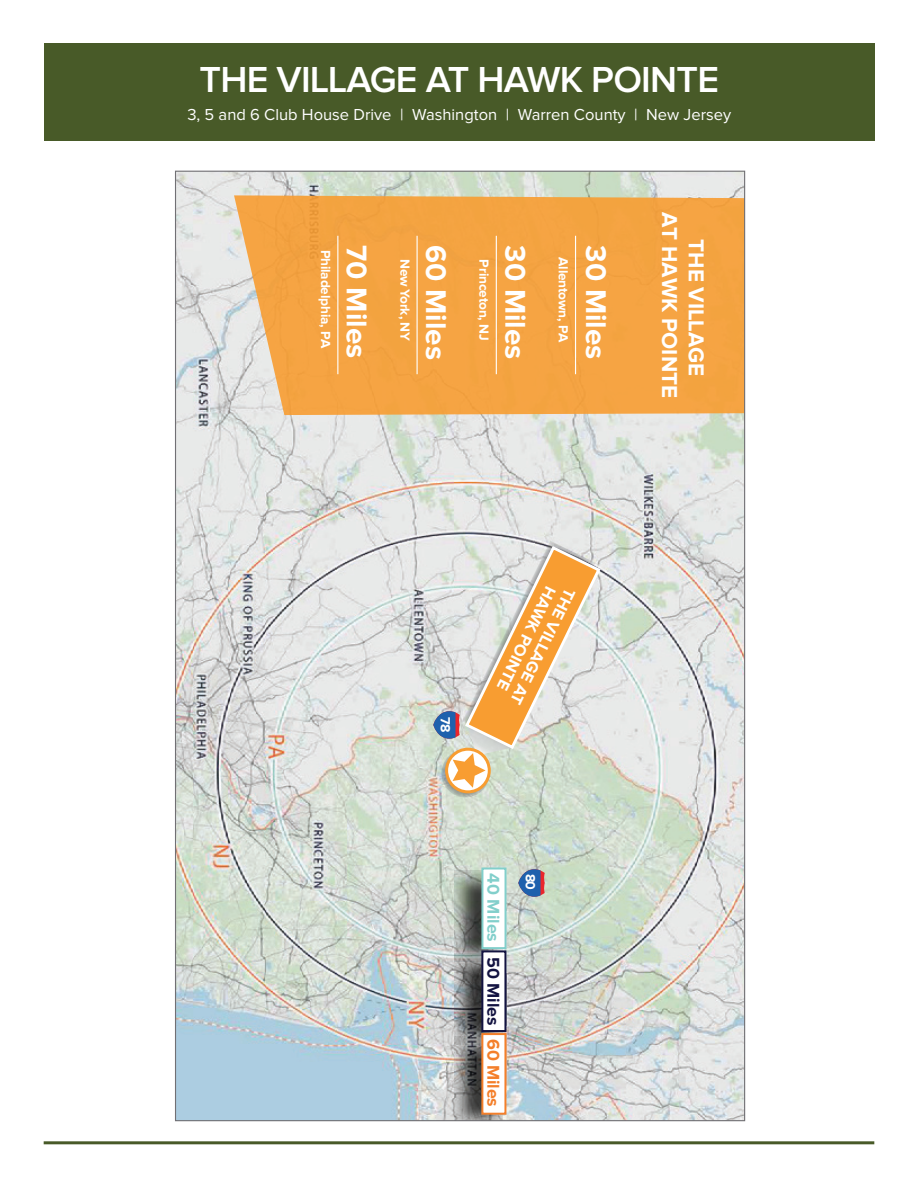
<style>
.page{position:relative;width:918px;height:1188px;background:#fff}
.page>*{position:absolute;margin:0;border:0;box-sizing:border-box;transform-origin:0 0}
.t1{font:600 37.5px "Proxima Nova";letter-spacing:-.02em;color:#fff}
.t2{font:700 29.55px "Proxima Nova";color:#fff}
.t3{font:700 22.35px/26.8px "Proxima Nova";color:#fff;text-align:center}
.t4{font:700 17.7px "Proxima Nova";color:#82cfcb}
.t5{font:700 16.8px "Proxima Nova";color:#fff}
.t6{font:16.5px "Proxima Nova";color:#fff}
.t7{font:700 13.95px "Proxima Nova";color:#fff}
.t8{font:700 13.65px "Proxima Nova";letter-spacing:-.01em;color:#fff}
.s1{color:#131341}
.s2{color:#f47f2a}
</style>
<div class="page">
<div style="left:44px;top:44px;width:830px;height:97px;background:#485a28"></div>
<hr style="left:44px;top:1141px;width:830px;height:3px;background:#485a28">
<img style="left:177px;top:173px;width:566px;height:946px">
<svg style="left:234px;top:195px;width:509px;height:220px;background:#f3a74b"></svg>
<svg style="left:454px;top:871px;width:49px;height:83px;background:#7b817a"></svg>
<div style="left:482px;top:869px;width:24px;height:79px;background:#fff"></div>
<div style="left:481px;top:868px;width:26px;height:81px;border:2px solid #82cfcb"></div>
<svg style="left:454px;top:954px;width:49px;height:82px;background:#717374"></svg>
<div style="left:482px;top:951px;width:23px;height:80px;background:#fff"></div>
<div style="left:481px;top:950px;width:25px;height:82px;border:2px solid #131341"></div>
<svg style="left:454px;top:1036px;width:49px;height:83px;background:#787878"></svg>
<div style="left:482px;top:1034px;width:23px;height:80px;background:#fff"></div>
<div style="left:481px;top:1033px;width:25px;height:82px;border:2px solid #f47f2a"></div>
<svg style="left:518px;top:869px;width:27px;height:28px"></svg>
<hr style="left:575px;top:236px;width:1px;height:138px;background:#fff">
<hr style="left:496px;top:236px;width:1px;height:138px;background:#fff">
<hr style="left:417px;top:236px;width:1px;height:138px;background:#fff">
<hr style="left:337px;top:236px;width:1px;height:138px;background:#fff">
<svg style="left:441px;top:749px;width:49px;height:49px"></svg>
<svg style="left:447px;top:749px;width:42px;height:43px"></svg>
<div style="left:445px;top:748px;width:46px;height:45px;border:3px solid #f89d31;border-radius:50%"></div>
<svg style="left:433px;top:541px;width:169px;height:247px;background:#e0cdb1"></svg>
<h1 class="t1" style="left:200px;top:63px;width:521px">THE VILLAGE AT HAWK POINTE</h1>
<p class="t6" style="left:187px;top:107px;width:545px">3, 5 and 6 Club House Drive | Washington | Warren County | New Jersey</p>
<p class="t8" style="left:332px;top:250px;width:100px;rotate:90deg">Philadelphia, PA</p>
<p class="t2" style="left:370px;top:245px;width:114px;rotate:90deg">70 Miles</p>
<p class="t8" style="left:411px;top:259px;width:84px;rotate:90deg">New York, NY</p>
<p class="t2" style="left:450px;top:245px;width:116px;rotate:90deg">60 Miles</p>
<p class="t8" style="left:490px;top:259px;width:83px;rotate:90deg">Princeton, NJ</p>
<p class="t2" style="left:529px;top:245px;width:115px;rotate:90deg">30 Miles</p>
<p class="t8" style="left:570px;top:257px;width:86px;rotate:90deg">Allentown, PA</p>
<p class="t2" style="left:609px;top:245px;width:115px;rotate:90deg">30 Miles</p>
<p class="t3" style="left:709px;top:212px;width:187px;rotate:90deg">THE VILLAGE<br>AT HAWK POINTE</p>
<p class="t7" style="left:452px;top:717px;width:16px;rotate:90deg">78</p>
<p class="t5" style="left:558px;top:591px;width:115px;rotate:116deg">HAWK POINTE</p>
<p class="t5" style="left:577px;top:593px;width:128px;rotate:116deg">THE VILLAGE AT</p>
<p class="t4" style="left:501px;top:873px;width:235px;rotate:90deg">40 Miles <span class="s1">50 Miles</span> <span class="s2">60 Miles</span></p>
<p class="t7" style="left:537px;top:874px;width:17px;rotate:90deg">80</p>
</div>
